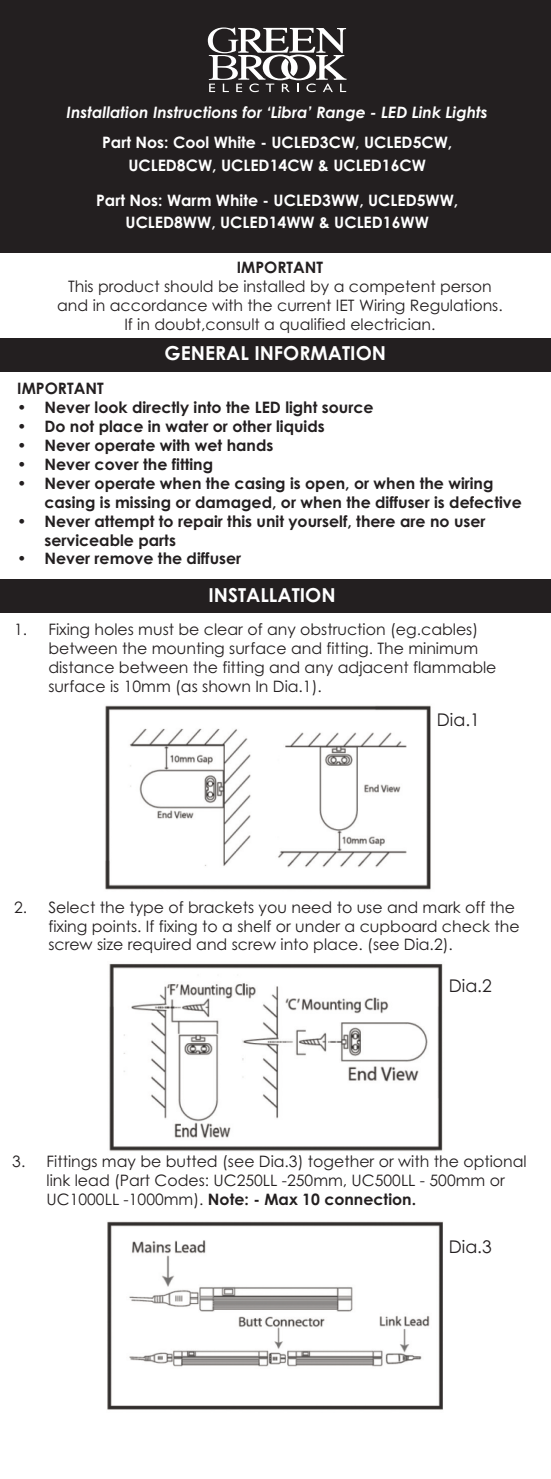
<style>
.page{position:relative;width:551px;height:1479px;background:#fff}
.page>*{position:absolute;margin:0;border:0;box-sizing:border-box;transform-origin:0 0}
.t1{font:700 19.25px "Century Gothic";color:#fff}
.t2{font:17.5px "Century Gothic";color:#231f20}
.t3{font:15.75px/18.9px "Century Gothic";color:#231f20}
.t4{font:700 15.75px/18.9px "Century Gothic";color:#231f20}
.t5{font:700 15.75px/22.8px "Century Gothic";color:#fff;text-align:center}
.t6{font:italic 700 15.75px "Century Gothic";color:#fff}
.s1{font-weight:700}
</style>
<div class="page">
<div style="left:0;top:0;width:550px;height:253px;background:#231f20"></div>
<div style="left:0;top:338px;width:550px;height:34px;background:#231f20"></div>
<svg style="left:208px;top:27px;width:138px;height:65px"></svg>
<img style="left:105px;top:705px;width:326px;height:185px">
<div style="left:0;top:579px;width:550px;height:33px;background:#231f20"></div>
<img style="left:109px;top:963px;width:334px;height:188px">
<img style="left:107px;top:1221px;width:336px;height:189px">
<p class="t6" style="left:67px;top:103px;width:422px">Installation Instructions for ‘Libra’ Range - LED Link Lights</p>
<p class="t5" style="left:102px;top:131px;width:351px">Part Nos: Cool White - UCLED3CW, UCLED5CW,<br>UCLED8CW, UCLED14CW &amp; UCLED16CW</p>
<p class="t5" style="left:96px;top:189px;width:363px">Part Nos: Warm White - UCLED3WW, UCLED5WW,<br>UCLED8WW, UCLED14WW &amp; UCLED16WW</p>
<p class="t4" style="left:237px;top:258px;width:88px">IMPORTANT</p>
<p class="t3" style="left:57px;top:277px;width:447px;text-align:center">This product should be installed by a competent person and in accordance with the current IET Wiring Regulations.<br>If in doubt,consult a qualified electrician.</p>
<p class="t1" style="left:164px;top:342px;width:223px">GENERAL INFORMATION</p>
<p class="t4" style="left:17px;top:379px;width:88px">IMPORTANT</p>
<p class="t4" style="left:17px;top:398px;width:357px">• Never look directly into the LED light source</p>
<p class="t4" style="left:17px;top:417px;width:309px">• Do not place in water or other liquids</p>
<p class="t4" style="left:17px;top:436px;width:257px">• Never operate with wet hands</p>
<p class="t4" style="left:17px;top:455px;width:197px">• Never cover the fitting</p>
<p class="t4" style="left:44px;top:474px;width:478px;text-indent:-27px">• Never operate when the casing is open, or when the wiring casing is missing or damaged, or when the diffuser is defective</p>
<p class="t4" style="left:44px;top:511px;width:442px;text-indent:-27px">• Never attempt to repair this unit yourself, there are no user serviceable parts</p>
<p class="t4" style="left:17px;top:549px;width:225px">• Never remove the diffuser</p>
<p class="t1" style="left:208px;top:583px;width:129px">INSTALLATION</p>
<p class="t3" style="left:48px;top:620px;width:449px;text-indent:-34px">1. Fixing holes must be clear of any obstruction (eg.cables) between the mounting surface and fitting. The minimum distance between the fitting and any adjacent flammable surface is 10mm (as shown In Dia.1).</p>
<p class="t2" style="left:436px;top:709px;width:45px">Dia.1</p>
<p class="t3" style="left:48px;top:897px;width:472px;text-indent:-34px">2. Select the type of brackets you need to use and mark off the fixing points. If fixing to a shelf or under a cupboard check the screw size required and screw into place. (see Dia.2).</p>
<p class="t2" style="left:448px;top:975px;width:45px">Dia.2</p>
<p class="t3" style="left:47px;top:1152px;width:481px;text-indent:-34px">3. Fittings may be butted (see Dia.3) together or with the optional link lead (Part Codes: UC250LL -250mm, UC500LL - 500mm or<br>UC1000LL -1000mm). <span class="s1">Note: - Max 10 connection.</span></p>
<p class="t2" style="left:448px;top:1235px;width:45px">Dia.3</p>
</div>
